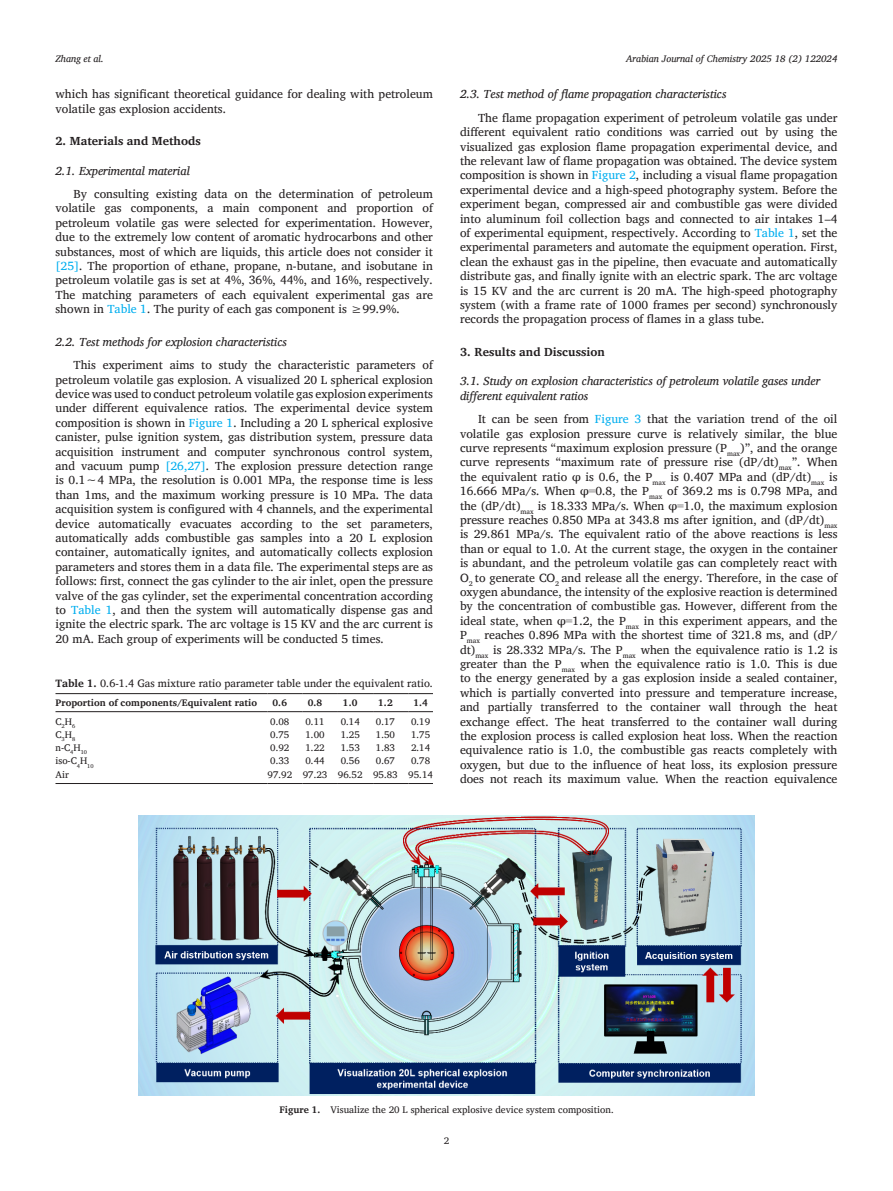
<style>
.page{position:relative;width:893px;height:1191px;background:#fff}
.page>*{position:absolute;margin:0;border:0;box-sizing:border-box;transform-origin:0 0}
.para_first_last{font:12px/14.4px "Charis SIL";color:#231f20;text-align:justify}
.para_first{font:12px/14.4px "Charis SIL";color:#231f20;text-align:justify}
.Head-B_stack{font:italic 12px/14.4px "Charis SIL";color:#231f20}
.para_last{font:12px/14.4px "Charis SIL";color:#231f20}
.Head-B{font:italic 12px "Charis SIL";color:#231f20}
.Head-A{font:700 12px "Charis SIL";color:#231f20}
.table_title{font:10.8px "Charis SIL";color:#231f20}
.table_body{font:9.75px "Charis SIL";color:#231f20}
.float_figure_figure{font:9.75px "Charis SIL";color:#231f20}
.table_head{font:700 9.75px "Charis SIL";color:#231f20}
.t1{font:italic 9.75px "Charis SIL";color:#231f20}
.s1{color:#00aeef}
.s2{font-weight:700}
.s3{font-family:"Times New Roman"}
</style>
<div class="page">
<hr style="left:303px;top:693px;width:35px;height:1px;background:#231f20">
<hr style="left:338px;top:693px;width:35px;height:1px;background:#231f20">
<hr style="left:373px;top:693px;width:35px;height:1px;background:#231f20">
<svg style="left:408px;top:693px;width:25px;height:1px"></svg>
<hr style="left:56px;top:693px;width:212px;height:1px;background:#231f20">
<hr style="left:268px;top:693px;width:35px;height:1px;background:#231f20">
<hr style="left:56px;top:711px;width:212px;height:1px;background:#231f20">
<hr style="left:268px;top:711px;width:35px;height:1px;background:#231f20">
<hr style="left:303px;top:711px;width:35px;height:1px;background:#231f20">
<hr style="left:338px;top:711px;width:35px;height:1px;background:#231f20">
<hr style="left:373px;top:711px;width:35px;height:1px;background:#231f20">
<svg style="left:408px;top:711px;width:25px;height:1px"></svg>
<hr style="left:56px;top:783px;width:212px;height:1px;background:#231f20">
<hr style="left:268px;top:783px;width:35px;height:1px;background:#231f20">
<hr style="left:303px;top:783px;width:35px;height:1px;background:#231f20">
<hr style="left:338px;top:783px;width:35px;height:1px;background:#231f20">
<hr style="left:373px;top:783px;width:35px;height:1px;background:#231f20">
<svg style="left:408px;top:783px;width:25px;height:1px"></svg>
<img style="left:138px;top:815px;width:617px;height:280px">
<p class="t1" style="left:56px;top:53px;width:50px">Zhang et al.</p>
<p class="t1" style="left:626px;top:53px;width:213px">Arabian Journal of Chemistry 2025 18 (2) 122024</p>
<p class="para_last" style="left:56px;top:87px;width:379px">which has significant theoretical guidance for dealing with petroleum volatile gas explosion accidents.</p>
<p class="Head-A" style="left:56px;top:134px;width:147px">2. Materials and Methods</p>
<p class="Head-B_stack" style="left:56px;top:163px;width:136px">2.1. Experimental material</p>
<p class="para_first_last" style="left:56px;top:187px;width:379px;text-indent:18px">By consulting existing data on the determination of petroleum volatile gas components, a main component and proportion of petroleum volatile gas were selected for experimentation. However, due to the extremely low content of aromatic hydrocarbons and other substances, most of which are liquids, this article does not consider it <span class="s1">[25]</span>. The proportion of ethane, propane, n-butane, and isobutane in petroleum volatile gas is set at 4%, 36%, 44%, and 16%, respectively.<br>The matching parameters of each equivalent experimental gas are shown in <span class="s1">Table 1</span>. The purity of each gas component is ≥99.9%.</p>
<p class="Head-B" style="left:56px;top:334px;width:233px">2.2. Test methods for explosion characteristics</p>
<p class="para_first_last" style="left:56px;top:358px;width:379px;text-indent:18px">This experiment aims to study the characteristic parameters of petroleum volatile gas explosion. A visualized 20 L spherical explosion device was used to conduct petroleum volatile gas explosion experiments under different equivalence ratios. The experimental device system composition is shown in <span class="s1">Figure 1</span>. Including a 20 L spherical explosive canister, pulse ignition system, gas distribution system, pressure data acquisition instrument and computer synchronous control system, and vacuum pump <span class="s1">[26,27]</span>. The explosion pressure detection range is 0.1∼4 MPa, the resolution is 0.001 MPa, the response time is less than 1ms, and the maximum working pressure is 10 MPa. The data acquisition system is configured with 4 channels, and the experimental device automatically evacuates according to the set parameters, automatically adds combustible gas samples into a 20 L explosion container, automatically ignites, and automatically collects explosion parameters and stores them in a data file. The experimental steps are as follows: first, connect the gas cylinder to the air inlet, open the pressure valve of the gas cylinder, set the experimental concentration according to <span class="s1">Table 1</span>, and then the system will automatically dispense gas and ignite the electric spark. The arc voltage is 15 KV and the arc current is 20 mA. Each group of experiments will be conducted 5 times.</p>
<p class="table_title" style="left:56px;top:677px;width:379px"><span class="s2">Table 1.</span> 0.6-1.4 Gas mixture ratio parameter table under the equivalent ratio.</p>
<p class="table_head" style="left:56px;top:696px;width:203px">Proportion of components/Equivalent ratio</p>
<p class="table_head" style="left:273px;top:696px;width:16px">0.6</p>
<p class="table_head" style="left:308px;top:696px;width:16px">0.8</p>
<p class="table_head" style="left:343px;top:696px;width:16px">1.0</p>
<p class="table_head" style="left:378px;top:696px;width:16px">1.2</p>
<p class="table_head" style="left:413px;top:696px;width:16px">1.4</p>
<p class="table_body" style="left:56px;top:716px;width:21px">C<sub>2</sub>H<sub>6</sub></p>
<p class="table_body" style="left:270px;top:716px;width:21px">0.08</p>
<p class="table_body" style="left:305px;top:716px;width:21px">0.11</p>
<p class="table_body" style="left:341px;top:716px;width:21px">0.14</p>
<p class="table_body" style="left:376px;top:716px;width:21px">0.17</p>
<p class="table_body" style="left:411px;top:716px;width:21px">0.19</p>
<p class="table_body" style="left:56px;top:729px;width:21px">C<sub>3</sub>H<sub>8</sub></p>
<p class="table_body" style="left:270px;top:729px;width:21px">0.75</p>
<p class="table_body" style="left:305px;top:729px;width:21px">1.00</p>
<p class="table_body" style="left:341px;top:729px;width:21px">1.25</p>
<p class="table_body" style="left:376px;top:729px;width:21px">1.50</p>
<p class="table_body" style="left:411px;top:729px;width:21px">1.75</p>
<p class="table_body" style="left:56px;top:742px;width:33px">n-C<sub>4</sub>H<sub>10</sub></p>
<p class="table_body" style="left:270px;top:742px;width:21px">0.92</p>
<p class="table_body" style="left:305px;top:742px;width:21px">1.22</p>
<p class="table_body" style="left:341px;top:742px;width:21px">1.53</p>
<p class="table_body" style="left:376px;top:742px;width:21px">1.83</p>
<p class="table_body" style="left:411px;top:742px;width:21px">2.14</p>
<p class="table_body" style="left:56px;top:755px;width:40px">iso-C<sub>4</sub>H<sub>10</sub></p>
<p class="table_body" style="left:270px;top:755px;width:21px">0.33</p>
<p class="table_body" style="left:305px;top:755px;width:21px">0.44</p>
<p class="table_body" style="left:341px;top:755px;width:21px">0.56</p>
<p class="table_body" style="left:376px;top:755px;width:21px">0.67</p>
<p class="table_body" style="left:411px;top:755px;width:21px">0.78</p>
<p class="table_body" style="left:56px;top:768px;width:15px">Air</p>
<p class="table_body" style="left:268px;top:768px;width:26px">97.92</p>
<p class="table_body" style="left:303px;top:768px;width:26px">97.23</p>
<p class="table_body" style="left:338px;top:768px;width:26px">96.52</p>
<p class="table_body" style="left:373px;top:768px;width:26px">95.83</p>
<p class="table_body" style="left:408px;top:768px;width:26px">95.14</p>
<p class="Head-B" style="left:460px;top:87px;width:268px">2.3. Test method of flame propagation characteristics</p>
<p class="para_first_last" style="left:460px;top:110px;width:379px;text-indent:18px">The flame propagation experiment of petroleum volatile gas under different equivalent ratio conditions was carried out by using the visualized gas explosion flame propagation experimental device, and the relevant law of flame propagation was obtained. The device system composition is shown in <span class="s1">Figure 2</span>, including a visual flame propagation experimental device and a high-speed photography system. Before the experiment began, compressed air and combustible gas were divided into aluminum foil collection bags and connected to air intakes 1–4 of experimental equipment, respectively. According to <span class="s1">Table 1</span>, set the experimental parameters and automate the equipment operation. First, clean the exhaust gas in the pipeline, then evacuate and automatically distribute gas, and finally ignite with an electric spark. The arc voltage is 15 KV and the arc current is 20 mA. The high-speed photography system (with a frame rate of 1000 frames per second) synchronously records the propagation process of flames in a glass tube.</p>
<p class="Head-A" style="left:460px;top:345px;width:146px">3. Results and Discussion</p>
<p class="Head-B_stack" style="left:460px;top:374px;width:362px">3.1. Study on explosion characteristics of petroleum volatile gases under different equivalent ratios</p>
<p class="para_first" style="left:460px;top:412px;width:379px;text-indent:18px">It can be seen from <span class="s1">Figure 3</span> that the variation trend of the oil volatile gas explosion pressure curve is relatively similar, the blue curve represents “maximum explosion pressure (P<sub>max</sub>)”, and the orange curve represents “maximum rate of pressure rise (dP/dt)<sub>max</sub>”. When the equivalent ratio φ is 0.6, the P<sub>max</sub> is 0.407 MPa and (dP/dt)<sub>max</sub> is 16.666 MPa/s. When φ<span class="s3">=</span>0.8, the P<sub>max</sub> of 369.2 ms is 0.798 MPa, and the (dP/dt)<sub>max</sub> is 18.333 MPa/s. When φ<span class="s3">=</span>1.0, the maximum explosion pressure reaches 0.850 MPa at 343.8 ms after ignition, and (dP/dt)<sub>max </sub>is 29.861 MPa/s. The equivalent ratio of the above reactions is less than or equal to 1.0. At the current stage, the oxygen in the container is abundant, and the petroleum volatile gas can completely react with O<sub>2</sub> to generate CO<sub>2</sub> and release all the energy. Therefore, in the case of oxygen abundance, the intensity of the explosive reaction is determined by the concentration of combustible gas. However, different from the ideal state, when φ<span class="s3">=</span>1.2, the P<sub>max</sub> in this experiment appears, and the P<sub>max</sub> reaches 0.896 MPa with the shortest time of 321.8 ms, and (dP/ dt)<sub>max</sub> is 28.332 MPa/s. The P<sub>max</sub> when the equivalence ratio is 1.2 is greater than the P<sub>max</sub> when the equivalence ratio is 1.0. This is due to the energy generated by a gas explosion inside a sealed container, which is partially converted into pressure and temperature increase, and partially transferred to the container wall through the heat exchange effect. The heat transferred to the container wall during the explosion process is called explosion heat loss. When the reaction equivalence ratio is 1.0, the combustible gas reacts completely with oxygen, but due to the influence of heat loss, its explosion pressure does not reach its maximum value. When the reaction equivalence</p>
<p class="float_figure_figure" style="left:279px;top:1104px;width:336px"><span class="s2">Figure 1.</span> Visualize the 20 L spherical explosive device system composition.</p>
<p class="float_figure_figure" style="left:444px;top:1134px;width:7px">2</p>
</div>
